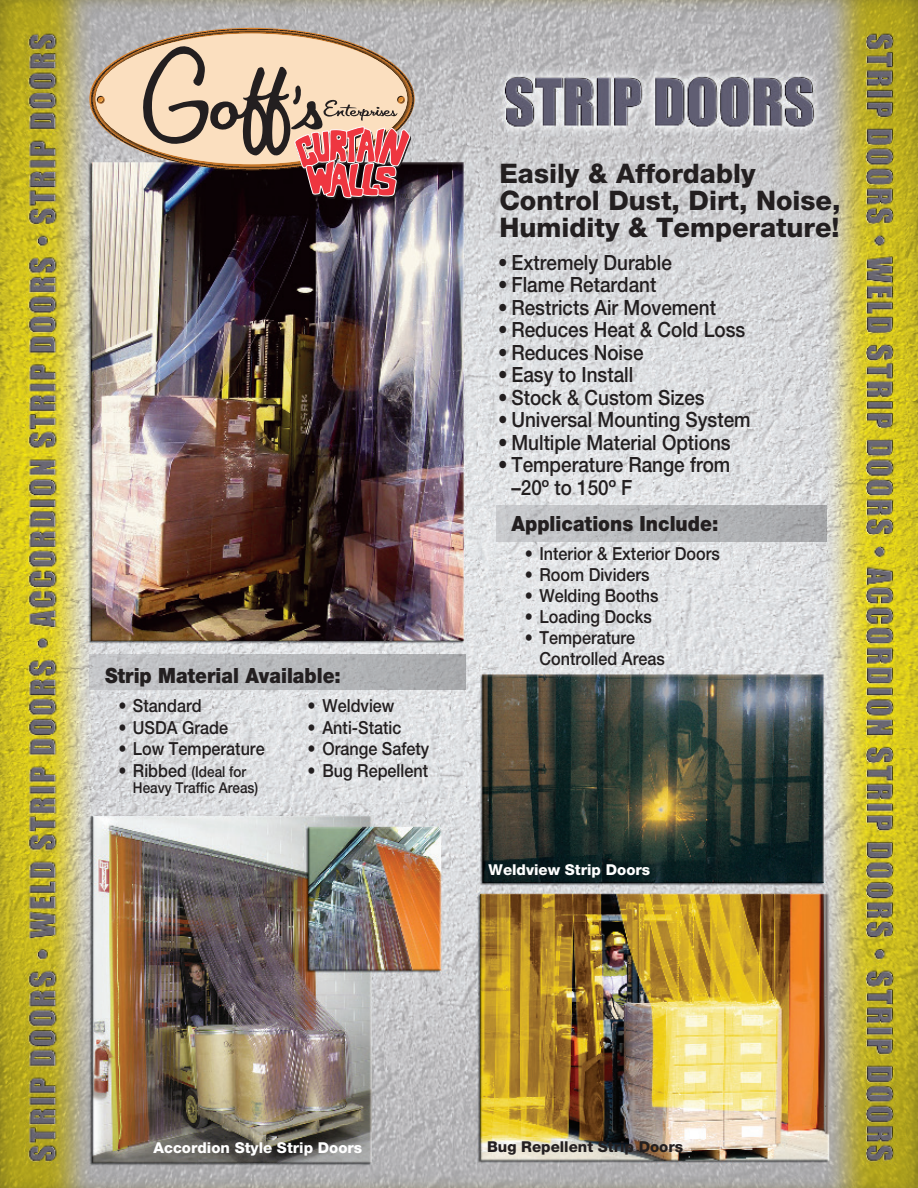
<style>
.page{position:relative;width:918px;height:1188px;background:#fff}
.page>*{position:absolute;margin:0;border:0;box-sizing:border-box;transform-origin:0 0}
.t1{font:800 27px/27px "Helvetica Neue";color:#231f20}
.t2{font:500 21px/22.5px "Helvetica Neue";color:#231f20;scale:.9 1}
.t3{font:900 21px "Helvetica Neue";color:#231f20;scale:.9 1}
.t4{font:500 18px/21px "Helvetica Neue";color:#231f20;scale:.9 1}
.t5{font:800 15px "Helvetica Neue";color:#fff}
.t6{font:500 15px "Helvetica Neue";color:#231f20;scale:.9 1}
.t7{font:800 15px "Helvetica Neue";color:#231f20}
.s1{font-size:18px}
</style>
<div class="page">
<img style="left:0;top:0;width:918px;height:1188px">
<svg style="left:89px;top:28px;width:326px;height:142px"></svg>
<div style="left:96px;top:34px;width:311px;height:130px;background:#fbdfbf;border-radius:50%"></div>
<svg style="left:97px;top:96px;width:8px;height:8px"></svg>
<svg style="left:142px;top:42px;width:270px;height:159px"></svg>
<div style="left:90px;top:654px;width:375px;height:36px;background:linear-gradient(to right,#c5c6c9,#a8a9ac)"></div>
<div style="left:496px;top:506px;width:330px;height:35px;background:linear-gradient(to right,#c9cbce,#a4a6a8)"></div>
<p class="t3" style="left:105px;top:663px;width:264px">Strip Material Available:</p>
<p class="t4" style="left:118px;top:695px;width:94px">• Standard</p>
<p class="t4" style="left:308px;top:695px;width:98px">• Weldview</p>
<p class="t4" style="left:118px;top:716px;width:123px">• USDA Grade</p>
<p class="t4" style="left:308px;top:716px;width:106px">• Anti-Static</p>
<p class="t4" style="left:118px;top:738px;width:164px">• Low Temperature</p>
<p class="t4" style="left:308px;top:738px;width:137px">• Orange Safety</p>
<p class="t6" style="left:118px;top:762px;width:143px"><span class="s1">• Ribbed</span> (Ideal for</p>
<p class="t4" style="left:308px;top:760px;width:136px">• Bug Repellent</p>
<p class="t6" style="left:133px;top:779px;width:141px">Heavy Traffic Areas)</p>
<p class="t1" style="left:499px;top:160px;width:343px">Easily &amp; Affordably<br>Control Dust, Dirt, Noise,<br>Humidity &amp; Temperature!</p>
<p class="t2" style="left:498px;top:251px;width:195px">• Extremely Durable</p>
<p class="t2" style="left:498px;top:273px;width:178px">• Flame Retardant</p>
<p class="t2" style="left:498px;top:296px;width:244px">• Restricts Air Movement</p>
<p class="t2" style="left:498px;top:318px;width:276px">• Reduces Heat &amp; Cold Loss</p>
<p class="t2" style="left:498px;top:341px;width:163px">• Reduces Noise</p>
<p class="t2" style="left:498px;top:363px;width:152px">• Easy to Install</p>
<p class="t2" style="left:498px;top:386px;width:231px">• Stock &amp; Custom Sizes</p>
<p class="t2" style="left:498px;top:408px;width:282px">• Universal Mounting System</p>
<p class="t2" style="left:498px;top:431px;width:260px">• Multiple Material Options</p>
<p class="t2" style="left:512px;top:453px;width:245px;text-indent:-14px">• Temperature Range from –20º to 150º F</p>
<p class="t3" style="left:512px;top:511px;width:231px">Applications Include:</p>
<p class="t4" style="left:525px;top:543px;width:218px">• Interior &amp; Exterior Doors</p>
<p class="t4" style="left:525px;top:564px;width:140px">• Room Dividers</p>
<p class="t4" style="left:525px;top:585px;width:150px">• Welding Booths</p>
<p class="t4" style="left:525px;top:606px;width:143px">• Loading Docks</p>
<p class="t4" style="left:539px;top:627px;width:141px;text-indent:-14px">• Temperature<br>Controlled Areas</p>
<p class="t5" style="left:489px;top:861px;width:163px">Weldview Strip Doors</p>
<p class="t5" style="left:154px;top:1139px;width:210px">Accordion Style Strip Doors</p>
<p class="t7" style="left:487px;top:1138px;width:198px">Bug Repellent Strip Doors</p>
</div>
